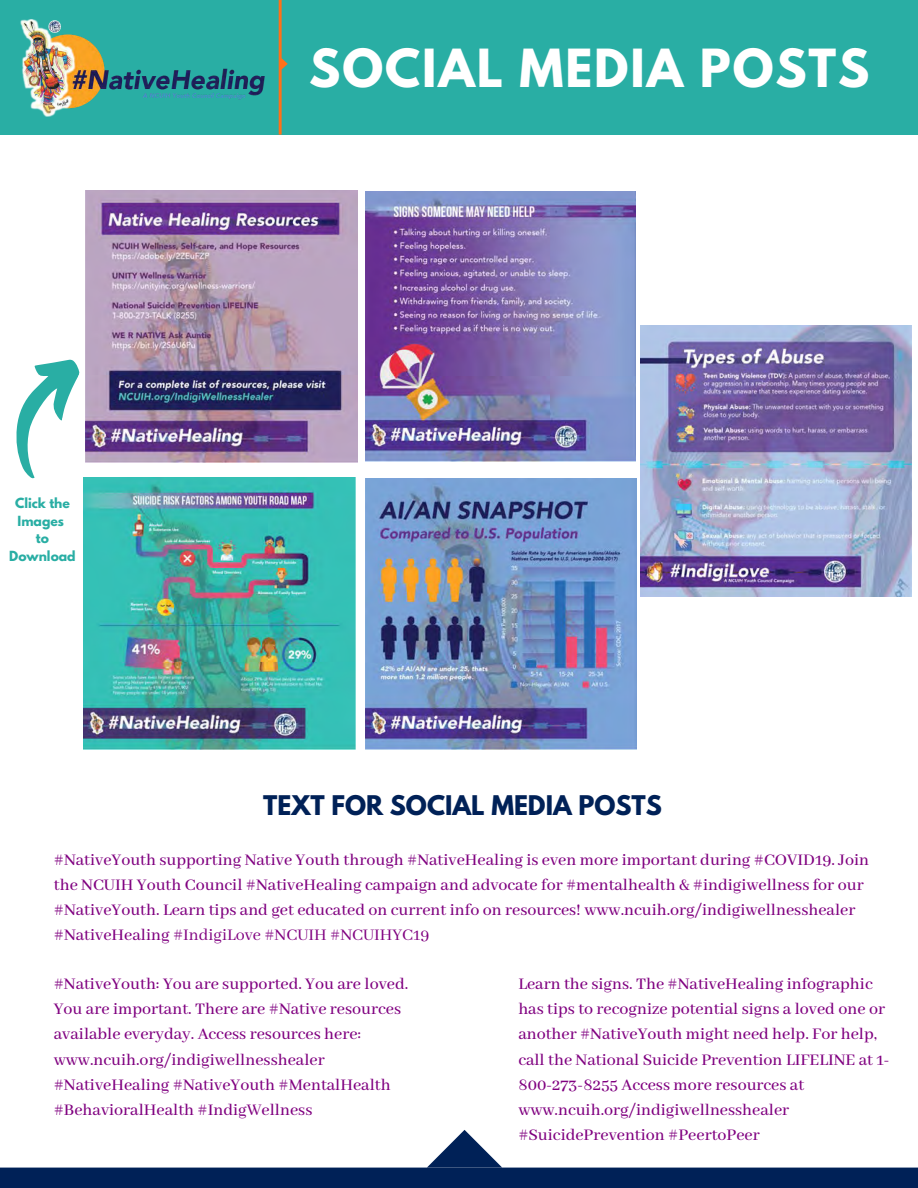
<style>
.page{position:relative;width:918px;height:1188px;background:#fff}
.page>*{position:absolute;margin:0;border:0;box-sizing:border-box;transform-origin:0 0}
.t1{font:700 46.5px "League Spartan";letter-spacing:.04em;color:#fff}
.t2{font:700 24px "League Spartan";color:#002157}
.t3{font:500 18px/25.2px "Abhaya Libre";color:#800080}
.t4{font:700 12.45px/17.4px "League Spartan";color:#29aea4;text-align:center}
.s1{font-weight:400}
</style>
<div class="page">
<svg style="left:0;top:1130px;width:918px;height:56px"></svg>
<hr style="left:0;top:1186px;width:918px;height:2px;background:#002157">
<div style="left:0;top:0;width:918px;height:135px;background:#29aea4"></div>
<svg style="left:279px;top:0;width:9px;height:135px"></svg>
<img style="left:20px;top:19px;width:245px;height:97px">
<img style="left:86px;top:190px;width:272px;height:273px">
<img style="left:83px;top:477px;width:273px;height:272px">
<img style="left:365px;top:191px;width:270px;height:270px">
<img style="left:365px;top:478px;width:271px;height:271px">
<svg style="left:16px;top:359px;width:64px;height:120px"></svg>
<img style="left:641px;top:325px;width:271px;height:271px">
<p class="t4" style="left:9px;top:496px;width:68px">Click the<br>Images<br>to<br>Download</p>
<h1 class="t1" style="left:309px;top:45px;width:562px">SOCIAL MEDIA POSTS</h1>
<h2 class="t2" style="left:263px;top:793px;width:400px">TEXT FOR SOCIAL MEDIA POSTS</h2>
<p class="t3" style="left:54px;top:848px;width:817px">#NativeYouth supporting Native Youth through #NativeHealing is even more important during #COVID19. Join the NCUIH Youth Council #NativeHealing campaign and advocate for #mentalhealth &amp; #indigiwellness for our #NativeYouth. Learn tips and get educated on current info on resources! www.ncuih.org/indigiwellnesshealer #NativeHealing <span class="s1">#IndigiLove #NCUIH #NCUIHYC19</span></p>
<p class="t3" style="left:54px;top:972px;width:356px">#NativeYouth: You are supported. You are loved.<br>You are important. There are #Native resources available everyday. Access resources here: www.ncuih.org/indigiwellnesshealer #NativeHealing #NativeYouth #MentalHealth #BehavioralHealth #IndigWellness</p>
<p class="t3" style="left:518px;top:972px;width:373px">Learn the signs. The #NativeHealing infographic has tips to recognize potential signs a loved one or another #NativeYouth might need help. For help, call the National Suicide Prevention LIFELINE at 1- 800-273-8255 Access more resources at www.ncuih.org/indigiwellnesshealer #SuicidePrevention #PeertoPeer</p>
</div>
